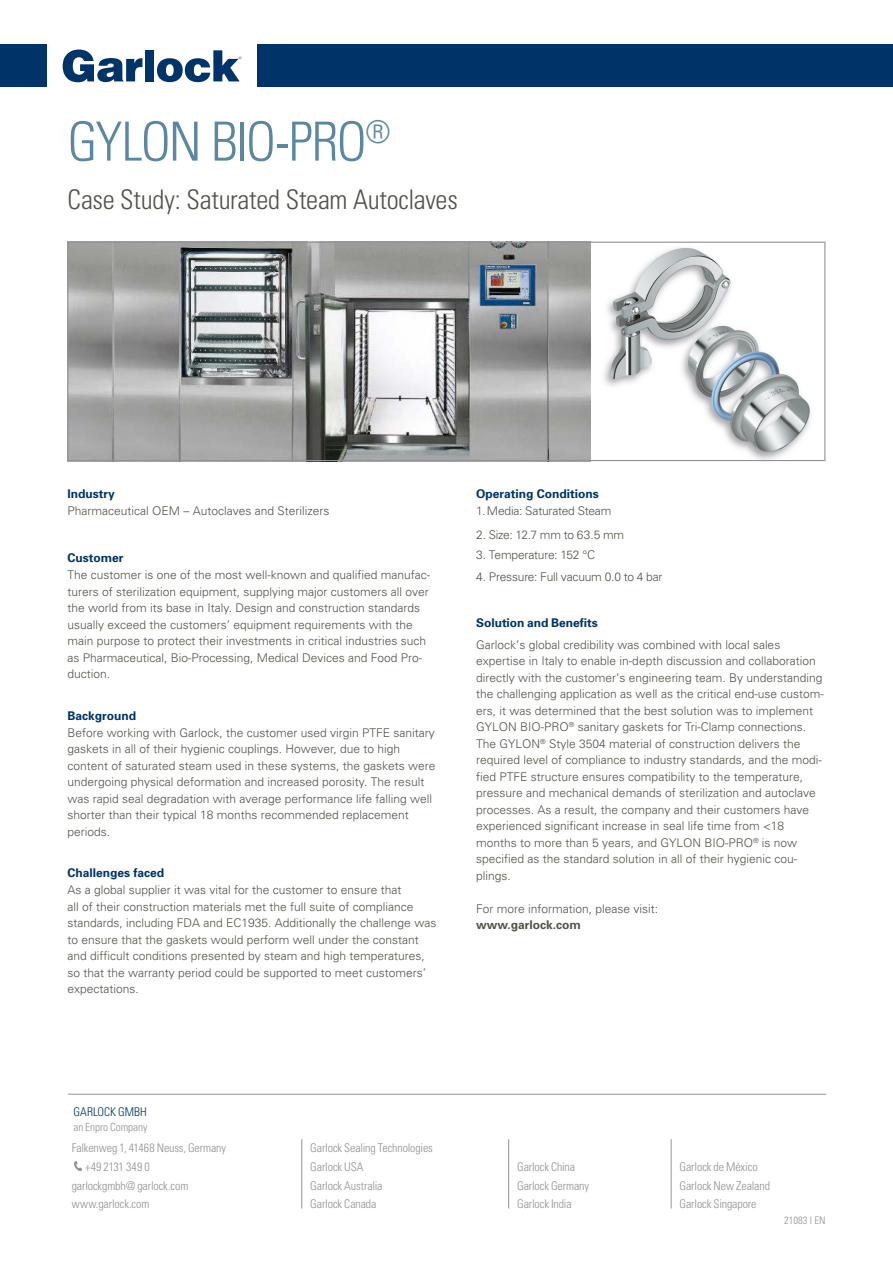
<style>
.page{position:relative;width:893px;height:1263px;background:#fff}
.page>*{position:absolute;margin:0;border:0;box-sizing:border-box;transform-origin:0 0}
.Title___Blue{font:300 condensed 54px "Univers LT Std";letter-spacing:-.035em;color:#5c87a1}
.Title___Blue-2{font:300 condensed 27px "Univers LT Std";letter-spacing:-.01em;color:#535249}
.Tabelle_Copy{font:300 12px/16.5px "Univers";color:#535249}
.t1{font:300 condensed 12px/18.8px "Univers LT Std";letter-spacing:-.01em;color:#919295}
.Tabelle_bold{font:700 12px "Univers";color:#003367}
.Tabelle_Copy-2{font:300 12px "Univers";letter-spacing:-.02em;color:#535249}
.Tabelle_Copy-3{font:700 12px "Univers";color:#535249}
.t2{font:300 condensed 12px "Univers LT Std";letter-spacing:-.005em;color:#003367}
.t3{font:300 condensed 11.25px "Univers LT Std";letter-spacing:-.005em;color:#919295}
.t4{font:300 condensed 10.5px "Univers LT Std";color:#919295}
</style>
<div class="page">
<img style="left:69px;top:244px;width:742px;height:215px">
<div style="left:67px;top:242px;width:758px;height:219px;border:1px solid #919295"></div>
<svg style="left:74px;top:1161px;width:8px;height:10px"></svg>
<hr style="left:301px;top:1139px;width:1px;height:69px;background:#919295">
<hr style="left:508px;top:1139px;width:1px;height:69px;background:#919295">
<hr style="left:671px;top:1139px;width:1px;height:69px;background:#919295">
<hr style="left:68px;top:1094px;width:758px;height:1px;background:#919295">
<div style="left:0;top:45px;width:47px;height:42px;background:#003367"></div>
<div style="left:257px;top:45px;width:636px;height:42px;background:#003367"></div>
<svg style="left:63px;top:50px;width:79px;height:32px"></svg>
<div style="left:145px;top:50px;width:9px;height:31px;background:#003367"></div>
<svg style="left:157px;top:50px;width:84px;height:32px"></svg>
<p class="Title___Blue" style="left:68px;top:109px;width:325px">GYLON BIO-PRO<sup>®</sup></p>
<p class="Title___Blue-2" style="left:68px;top:183px;width:392px">Case Study: Saturated Steam Autoclaves</p>
<p class="Tabelle_bold" style="left:68px;top:486px;width:49px">Industry</p>
<p class="Tabelle_Copy" style="left:68px;top:502px;width:264px">Pharmaceutical OEM – Autoclaves and Sterilizers</p>
<p class="Tabelle_bold" style="left:68px;top:550px;width:58px">Customer</p>
<p class="Tabelle_Copy" style="left:68px;top:566px;width:364px">The customer is one of the most well-known and qualified manufac&shy;turers of sterilization equipment, supplying major customers all over the world from its base in Italy. Design and construction standards usually exceed the customers’ equipment requirements with the main purpose to protect their investments in critical industries such as Pharmaceutical, Bio-Processing, Medical Devices and Food Pro&shy;duction.</p>
<p class="Tabelle_bold" style="left:68px;top:708px;width:70px">Background</p>
<p class="Tabelle_Copy" style="left:68px;top:724px;width:370px">Before working with Garlock, the customer used virgin PTFE sanitary gaskets in all of their hygienic couplings. However, due to high content of saturated steam used in these systems, the gaskets were undergoing physical deformation and increased porosity. The result was rapid seal degradation with average performance life falling well shorter than their typical 18 months recommended replacement periods.</p>
<p class="Tabelle_bold" style="left:68px;top:865px;width:98px">Challenges faced</p>
<p class="Tabelle_Copy" style="left:68px;top:881px;width:370px">As a global supplier it was vital for the customer to ensure that<br>all of their construction materials met the full suite of compliance standards, including FDA and EC1935. Additionally the challenge was to ensure that the gaskets would perform well under the constant and difficult conditions presented by steam and high temperatures, so that the warranty period could be supported to meet customers’ expectations.</p>
<p class="Tabelle_bold" style="left:476px;top:486px;width:124px">Operating Conditions</p>
<p class="Tabelle_Copy" style="left:476px;top:502px;width:137px">1.Media: Saturated Steam</p>
<p class="Tabelle_Copy-2" style="left:476px;top:527px;width:149px">2. Size: 12.7 mm to 63.5 mm</p>
<p class="Tabelle_Copy" style="left:476px;top:546px;width:120px">3. Temperature: 152 °C</p>
<p class="Tabelle_Copy-2" style="left:476px;top:569px;width:188px">4. Pressure: Full vacuum 0.0 to 4 bar</p>
<p class="Tabelle_bold" style="left:476px;top:615px;width:123px">Solution and Benefits</p>
<p class="Tabelle_Copy" style="left:476px;top:636px;width:349px">Garlock’s global credibility was combined with local sales expertise in Italy to enable in-depth discussion and collaboration directly with the customer’s engineering team. By understanding the challenging application as well as the critical end-use custom&shy;ers, it was determined that the best solution was to implement</p>
<p class="Tabelle_Copy" style="left:476px;top:718px;width:347px">GYLON BIO-PRO<sup>®</sup> sanitary gaskets for Tri-Clamp connections.<br>The GYLON<sup>®</sup> Style 3504 material of construction delivers the required level of compliance to industry standards, and the modi&shy;fied PTFE structure ensures compatibility to the temperature, pressure and mechanical demands of sterilization and autoclave processes. As a result, the company and their customers have experienced significant increase in seal life time from &lt;18 months to more than 5 years, and GYLON BIO-PRO<sup>®</sup> is now specified as the standard solution in all of their hygienic cou&shy;plings.</p>
<p class="Tabelle_Copy" style="left:476px;top:900px;width:184px">For more information, please visit:</p>
<p class="Tabelle_Copy-3" style="left:476px;top:917px;width:106px">www.garlock.com</p>
<p class="t2" style="left:74px;top:1104px;width:75px">GARLOCK GMBH</p>
<p class="t3" style="left:74px;top:1120px;width:75px">an Enpro Company</p>
<p class="t1" style="left:72px;top:1138px;width:156px">Falkenweg 1, 41468 Neuss, Germany</p>
<p class="t1" style="left:85px;top:1157px;width:66px">+49 2131 349 0</p>
<p class="t1" style="left:72px;top:1176px;width:118px">garlockgmbh@ garlock.com</p>
<p class="t1" style="left:72px;top:1195px;width:79px">www.garlock.com</p>
<p class="t1" style="left:310px;top:1138px;width:124px">Garlock Sealing Technologies<br>Garlock USA<br>Garlock Australia<br>Garlock Canada</p>
<p class="t1" style="left:517px;top:1157px;width:73px">Garlock China<br>Garlock Germany<br>Garlock India</p>
<p class="t1" style="left:680px;top:1157px;width:92px">Garlock de México<br>Garlock New Zealand<br>Garlock Singapore</p>
<p class="t4" style="left:784px;top:1214px;width:43px">21083 I EN</p>
</div>
